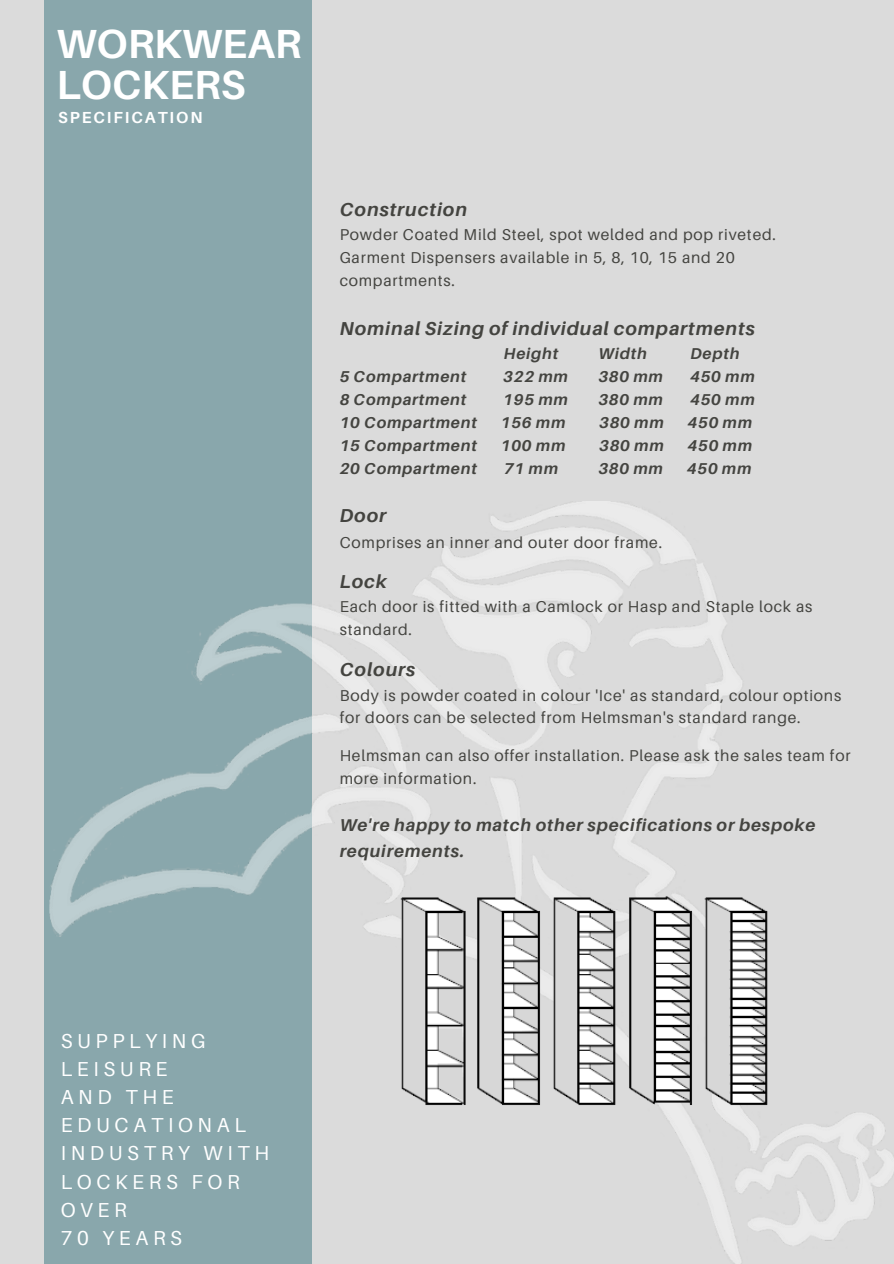
<style>
.page{position:relative;width:894px;height:1264px;background:#fff}
.page>*{position:absolute;margin:0;border:0;box-sizing:border-box;transform-origin:0 0}
.t1{font:700 40.65px/41.4px "Aileron";color:#fff}
.t2{font:20.25px/28.2px "Aileron";letter-spacing:.23em;color:#fff}
.t3{font:italic 700 18.75px "Aileron";letter-spacing:.05em;color:#444440}
.t4{font:italic 700 17.25px/25.2px "Aileron";letter-spacing:.05em;color:#444440}
.t5{font:700 16.05px "Aileron";letter-spacing:.12em;color:#fff}
.t6{font:15.75px/22.8px "Aileron";letter-spacing:.05em;color:#444440}
.t7{font:italic 700 15.75px "Aileron";letter-spacing:.05em;color:#444440}
</style>
<div class="page">
<div style="left:0;top:0;width:893px;height:1263px;background:#dbdbdb"></div>
<div style="left:44px;top:0;width:267px;height:1263px;background:#89a7ac"></div>
<img style="left:49px;top:501px;width:844px;height:762px">
<img style="left:387px;top:895px;width:402px;height:216px">
<h5 class="t1" style="left:56px;top:22px;width:246px">WORKWEAR<br>LOCKERS</h5>
<p class="t5" style="left:58px;top:107px;width:146px">SPECIFICATION</p>
<h4 class="t3" style="left:339px;top:198px;width:129px">Construction</h4>
<p class="t6" style="left:339px;top:223px;width:437px">Powder Coated Mild Steel, spot welded and pop riveted.</p>
<p class="t6" style="left:339px;top:246px;width:396px">Garment Dispensers available in 5, 8, 10, 15 and 20 compartments.</p>
<p class="t3" style="left:339px;top:317px;width:416px">Nominal Sizing of individual compartments</p>
<p class="t7" style="left:503px;top:344px;width:56px">Height</p>
<p class="t7" style="left:598px;top:344px;width:50px">Width</p>
<p class="t7" style="left:690px;top:344px;width:51px">Depth</p>
<p class="t7" style="left:339px;top:367px;width:128px">5 Compartment</p>
<p class="t7" style="left:503px;top:367px;width:66px">322 mm</p>
<p class="t7" style="left:598px;top:367px;width:66px">380 mm</p>
<p class="t7" style="left:690px;top:367px;width:66px">450 mm</p>
<p class="t7" style="left:339px;top:390px;width:128px">8 Compartment</p>
<p class="t7" style="left:503px;top:390px;width:66px">195 mm</p>
<p class="t7" style="left:598px;top:390px;width:66px">380 mm</p>
<p class="t7" style="left:690px;top:390px;width:66px">450 mm</p>
<p class="t7" style="left:339px;top:412px;width:139px">10 Compartment</p>
<p class="t7" style="left:500px;top:412px;width:66px">156 mm</p>
<p class="t7" style="left:599px;top:412px;width:66px">380 mm</p>
<p class="t7" style="left:687px;top:412px;width:66px">450 mm</p>
<p class="t7" style="left:339px;top:435px;width:139px">15 Compartment</p>
<p class="t7" style="left:500px;top:435px;width:66px">100 mm</p>
<p class="t7" style="left:599px;top:435px;width:66px">380 mm</p>
<p class="t7" style="left:687px;top:435px;width:66px">450 mm</p>
<p class="t7" style="left:339px;top:458px;width:139px">20 Compartment</p>
<p class="t7" style="left:504px;top:458px;width:56px">71 mm</p>
<p class="t7" style="left:598px;top:458px;width:66px">380 mm</p>
<p class="t7" style="left:686px;top:458px;width:66px">450 mm</p>
<h3 class="t3" style="left:339px;top:504px;width:48px">Door</h3>
<p class="t6" style="left:339px;top:530px;width:324px">Comprises an inner and outer door frame.</p>
<p class="t3" style="left:339px;top:569px;width:49px">Lock</p>
<p class="t6" style="left:339px;top:595px;width:474px">Each door is fitted with a Camlock or Hasp and Staple lock as standard.</p>
<p class="t3" style="left:339px;top:658px;width:77px">Colours</p>
<p class="t6" style="left:339px;top:683px;width:503px">Body is powder coated in colour 'Ice' as standard, colour options for doors can be selected from Helmsman's standard range.</p>
<p class="t6" style="left:339px;top:744px;width:512px">Helmsman can also offer installation. Please ask the sales team for more information.</p>
<p class="t4" style="left:339px;top:812px;width:477px">We're happy to match other specifications or bespoke requirements.</p>
<h1 class="t2" style="left:61px;top:1026px;width:210px">SUPPLYING<br>LEISURE<br>AND THE<br>EDUCATIONAL<br>INDUSTRY WITH<br>LOCKERS FOR<br>OVER<br>70 YEARS</h1>
</div>
